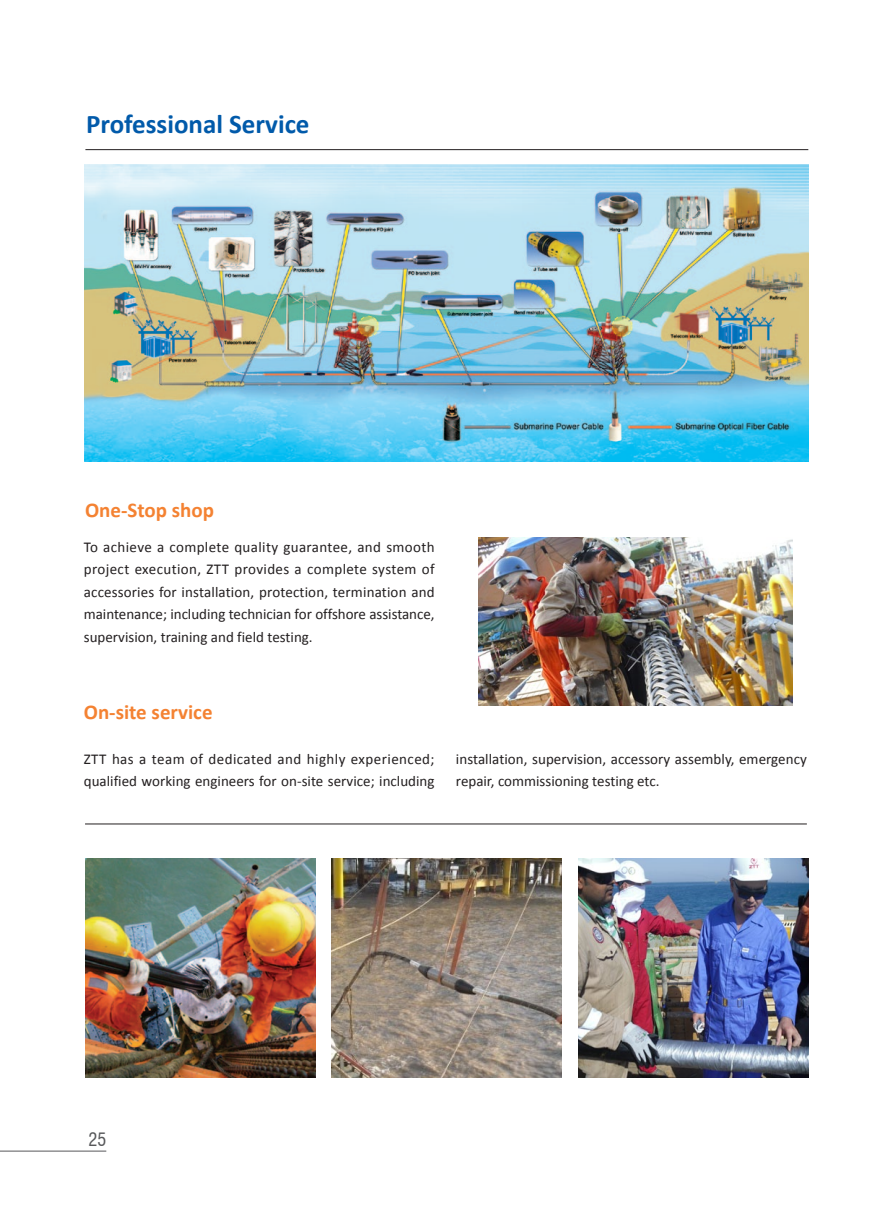
<style>
.page{position:relative;width:893px;height:1212px;background:#fff}
.page>*{position:absolute;margin:0;border:0;box-sizing:border-box;transform-origin:0 0}
.内容段落{font:700 27px "Calibri";color:#015aaa}
.断后3厘米{font:700 21px "Calibri";color:#f48232}
.t1{font:condensed 18px "Swiss 721 BT";color:#57585a}
.断后3厘米-2{font:15px/22.5px "Calibri";color:#231f20}
</style>
<div class="page">
<hr style="left:0;top:1151px;width:106px;height:1px;background:#57585a">
<hr style="left:85px;top:149px;width:723px;height:1px;background:#231f20">
<img style="left:478px;top:537px;width:315px;height:169px">
<img style="left:85px;top:165px;width:723px;height:296px">
<img style="left:578px;top:858px;width:230px;height:220px">
<img style="left:332px;top:858px;width:229px;height:219px">
<hr style="left:85px;top:824px;width:722px;height:1px;background:#231f20">
<img style="left:86px;top:858px;width:230px;height:220px">
<p class="内容段落" style="left:86px;top:106px;width:225px">Professional Service</p>
<p class="断后3厘米" style="left:85px;top:497px;width:131px">One-Stop shop</p>
<p class="断后3厘米-2" style="left:84px;top:536px;width:352px;text-align:justify">To achieve a complete quality guarantee, and smooth project execution, ZTT provides a complete system of accessories for installation, protection, termination and maintenance; including technician for offshore assistance, supervision, training and field testing.</p>
<p class="断后3厘米" style="left:84px;top:699px;width:130px">On-site service</p>
<p class="断后3厘米-2" style="left:84px;top:748px;width:352px">ZTT has a team of dedicated and highly experienced; qualified working engineers for on-site service; including</p>
<p class="断后3厘米-2" style="left:456px;top:748px;width:352px">installation, supervision, accessory assembly, emergency repair, commissioning testing etc.</p>
<p class="t1" style="left:89px;top:1129px;width:19px">25</p>
</div>
